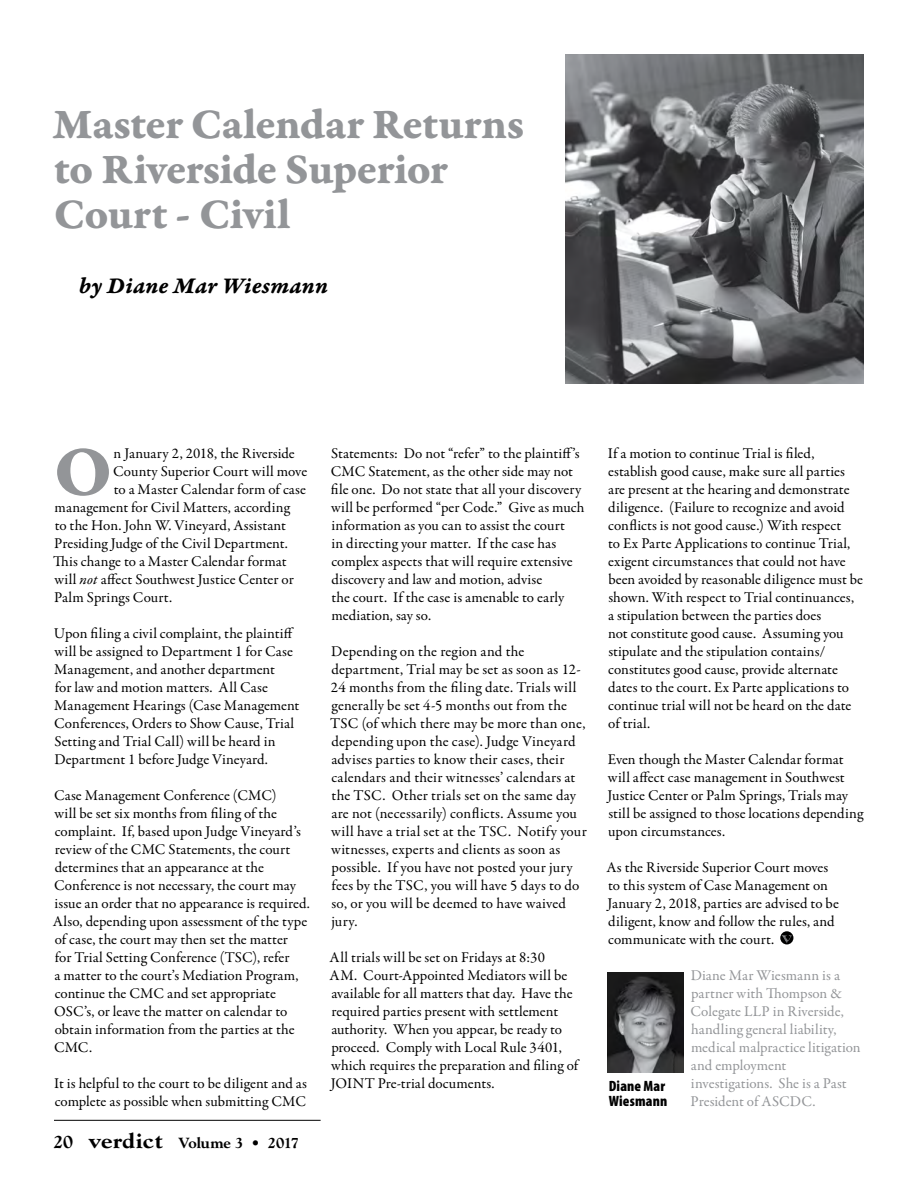
<style>
.page{position:relative;width:918px;height:1188px;background:#fff}
.page>*{position:absolute;margin:0;border:0;box-sizing:border-box;transform-origin:0 0}
.ASCDC_Basic_Text{font:74.7px "Garamond Premr Pro Bd Capt";color:#939598}
.ASCDC_Basic_Text-2{font:45px/45px "Garamond Premr Pro Bd Capt";letter-spacing:-.02em;color:#939598}
.ASCDC_Basic_Text-3{font:24px "Garamond Premr Pro Bd It Capt";letter-spacing:.01em;color:#000}
.ASCDC_Basic_Text-4{font:15px/18px "Garamond Premr Pro";letter-spacing:.005em;color:#000}
.ASCDC_Basic_Text-5{font:15px/18px "Garamond Premr Pro";color:#939598}
.t1{font:800 15px "Goudy";letter-spacing:-.005em;color:#000}
.t2{font:900 condensed 15px/15px "Myriad Pro";letter-spacing:.01em;color:#000}
.s1{font-style:italic}
.s2{font-size:18px}
.s3{font-size:21px}
</style>
<div class="page">
<hr style="left:54px;top:1120px;width:267px;height:1px;background:#000">
<img style="left:566px;top:54px;width:298px;height:330px">
<svg style="left:780px;top:931px;width:13px;height:13px"></svg>
<div style="left:780px;top:933px;width:14px;height:8px;background:#fff;opacity:.75"></div>
<div style="left:780px;top:935px;width:14px;height:10px;background:#000;opacity:.75"></div>
<img style="left:608px;top:972px;width:76px;height:101px">
<p class="ASCDC_Basic_Text-2" style="left:52px;top:102px;width:473px">Master Calendar Returns to Riverside Superior<br>Court - Civil</p>
<p class="ASCDC_Basic_Text-3" style="left:79px;top:271px;width:251px">by Diane Mar Wiesmann</p>
<p class="ASCDC_Basic_Text" style="left:53px;top:427px;width:62px">O</p>
<p class="ASCDC_Basic_Text-4" style="left:114px;top:445px;width:183px">n January 2, 2018, the Riverside</p>
<p class="ASCDC_Basic_Text-4" style="left:113px;top:463px;width:196px">County Superior Court will move</p>
<p class="ASCDC_Basic_Text-4" style="left:114px;top:481px;width:194px">to a Master Calendar form of case</p>
<p class="ASCDC_Basic_Text-4" style="left:55px;top:499px;width:237px">management for Civil Matters, according</p>
<p class="ASCDC_Basic_Text-4" style="left:55px;top:517px;width:233px">to the Hon. John W. Vineyard, Assistant</p>
<p class="ASCDC_Basic_Text-4" style="left:54px;top:535px;width:235px">Presiding Judge of the Civil Department.</p>
<p class="ASCDC_Basic_Text-4" style="left:53px;top:553px;width:235px">This change to a Master Calendar format</p>
<p class="ASCDC_Basic_Text-4" style="left:54px;top:571px;width:241px">will <span class="s1">not</span> affect Southwest Justice Center or</p>
<p class="ASCDC_Basic_Text-4" style="left:54px;top:589px;width:119px">Palm Springs Court.</p>
<p class="ASCDC_Basic_Text-4" style="left:54px;top:625px;width:247px">Upon filing a civil complaint, the plaintiff will be assigned to Department 1 for Case Management, and another department<br>for law and motion matters. All Case Management Hearings (Case Management Conferences, Orders to Show Cause, Trial Setting and Trial Call) will be heard in Department 1 before Judge Vineyard.</p>
<p class="ASCDC_Basic_Text-4" style="left:53px;top:787px;width:259px">Case Management Conference (CMC)<br>will be set six months from filing of the complaint. If, based upon Judge Vineyard’s review of the CMC Statements, the court determines that an appearance at the Conference is not necessary, the court may issue an order that no appearance is required.<br>Also, depending upon assessment of the type of case, the court may then set the matter<br>for Trial Setting Conference (TSC), refer<br>a matter to the court’s Mediation Program, continue the CMC and set appropriate OSC’s, or leave the matter on calendar to obtain information from the parties at the CMC.</p>
<p class="ASCDC_Basic_Text-4" style="left:54px;top:1075px;width:254px">It is helpful to the court to be diligent and as complete as possible when submitting CMC</p>
<p class="t1" style="left:53px;top:1134px;width:247px"><span class="s2">20</span> <span class="s3">verdict</span> Volume 3 • 2017</p>
<p class="ASCDC_Basic_Text-4" style="left:331px;top:445px;width:255px">Statements: Do not “refer” to the plaintiff’s CMC Statement, as the other side may not file one. Do not state that all your discovery will be performed “per Code.” Give as much information as you can to assist the court<br>in directing your matter. If the case has complex aspects that will require extensive discovery and law and motion, advise<br>the court. If the case is amenable to early mediation, say so.</p>
<p class="ASCDC_Basic_Text-4" style="left:330px;top:643px;width:258px">Depending on the region and the department, Trial may be set as soon as 12- 24 months from the filing date. Trials will generally be set 4-5 months out from the TSC (of which there may be more than one, depending upon the case). Judge Vineyard advises parties to know their cases, their calendars and their witnesses’ calendars at the TSC. Other trials set on the same day are not (necessarily) conflicts. Assume you will have a trial set at the TSC. Notify your witnesses, experts and clients as soon as possible. If you have not posted your jury fees by the TSC, you will have 5 days to do so, or you will be deemed to have waived jury.</p>
<p class="ASCDC_Basic_Text-4" style="left:330px;top:949px;width:250px">All trials will be set on Fridays at 8:30<br>AM. Court-Appointed Mediators will be available for all matters that day. Have the required parties present with settlement authority. When you appear, be ready to proceed. Comply with Local Rule 3401, which requires the preparation and filing of JOINT Pre-trial documents.</p>
<p class="ASCDC_Basic_Text-4" style="left:608px;top:445px;width:257px">If a motion to continue Trial is filed, establish good cause, make sure all parties are present at the hearing and demonstrate diligence. (Failure to recognize and avoid conflicts is not good cause.) With respect<br>to Ex Parte Applications to continue Trial, exigent circumstances that could not have been avoided by reasonable diligence must be shown. With respect to Trial continuances, a stipulation between the parties does<br>not constitute good cause. Assuming you stipulate and the stipulation contains/ constitutes good cause, provide alternate dates to the court. Ex Parte applications to continue trial will not be heard on the date of trial.</p>
<p class="ASCDC_Basic_Text-4" style="left:608px;top:751px;width:257px">Even though the Master Calendar format will affect case management in Southwest Justice Center or Palm Springs, Trials may still be assigned to those locations depending upon circumstances.</p>
<p class="ASCDC_Basic_Text-4" style="left:606px;top:859px;width:234px">As the Riverside Superior Court moves to this system of Case Management on January 2, 2018, parties are advised to be diligent, know and follow the rules, and communicate with the court.</p>
<p class="t2" style="left:609px;top:1079px;width:60px">Diane Mar<br>Wiesmann</p>
<p class="ASCDC_Basic_Text-5" style="left:690px;top:967px;width:172px">Diane Mar Wiesmann is a partner with Thompson &amp;<br>Colegate LLP in Riverside, handling general liability, medical malpractice litigation and employment investigations. She is a Past<br>President of ASCDC.</p>
</div>
